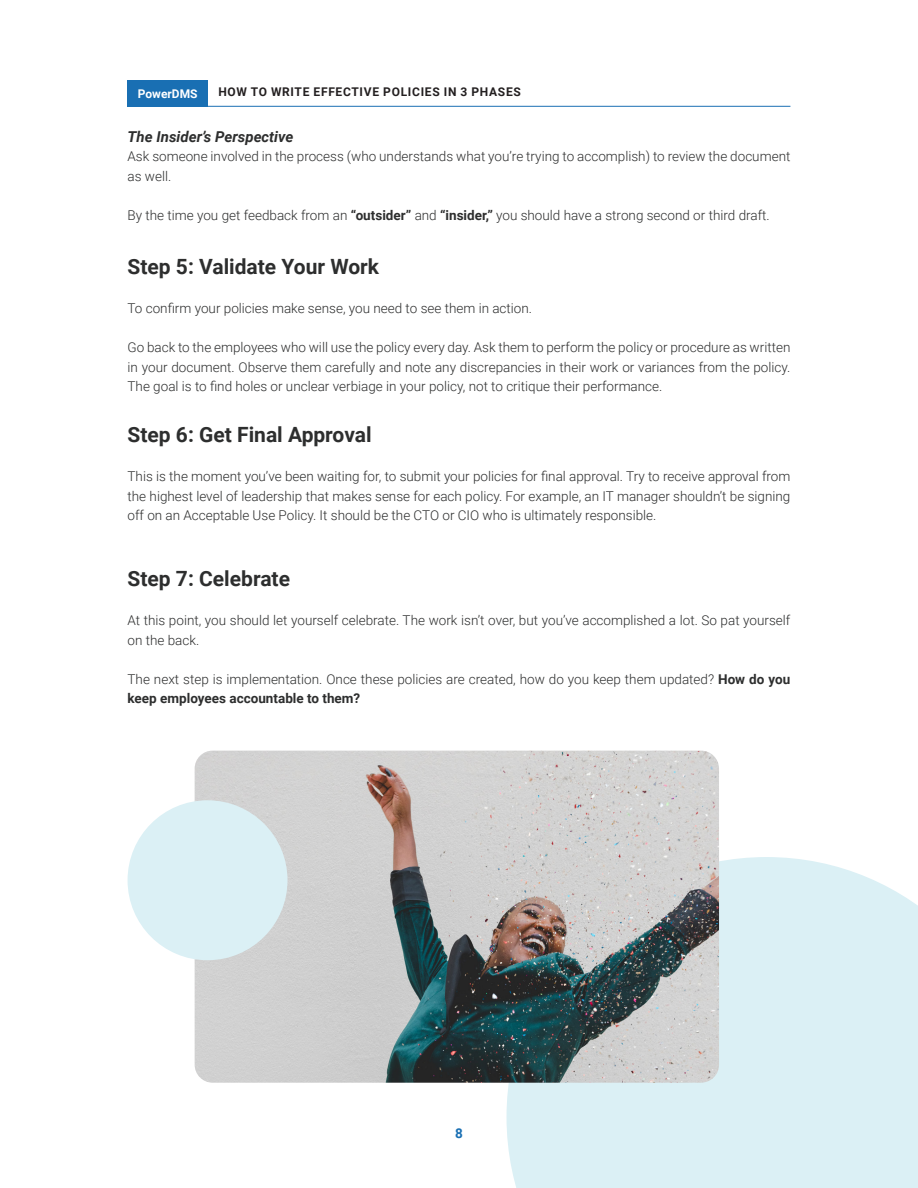
<style>
.page{position:relative;width:918px;height:1188px;background:#fff}
.page>*{position:absolute;margin:0;border:0;box-sizing:border-box;transform-origin:0 0}
.PowerDMS_-_Subheader{font:700 21px "Roboto";color:#2d2e2e}
.PowerDMS_-_Body_Text{font:italic 700 15px "Roboto";color:#2d2e2e}
.PowerDMS_-_Body_Text-2{font:300 13.5px/19.5px "Roboto";color:#2d2e2e}
.t1{font:700 13.5px "Roboto";color:#196fb3}
.t2{font:700 12px "Roboto";letter-spacing:.06em;color:#231f20}
.t3{font:700 12px "Roboto";color:#fff}
.s1{font-weight:700}
</style>
<div class="page">
<div style="left:128px;top:80px;width:80px;height:26px;background:#196fb3"></div>
<hr style="left:128px;top:106px;width:662px;height:1px;background:#196fb3">
<div style="left:507px;top:857px;width:411px;height:331px;background:#dbf0f5"></div>
<img style="left:195px;top:751px;width:524px;height:332px">
<div style="left:128px;top:800px;width:160px;height:160px;background:#dbf0f5;border-radius:50%"></div>
<p class="t3" style="left:138px;top:85px;width:61px">PowerDMS</p>
<p class="t2" style="left:218px;top:84px;width:304px">HOW TO WRITE EFFECTIVE POLICIES IN 3 PHASES</p>
<p class="PowerDMS_-_Body_Text" style="left:128px;top:126px;width:167px">The Insider’s Perspective</p>
<p class="PowerDMS_-_Body_Text-2" style="left:128px;top:146px;width:664px">Ask someone involved in the process (who understands what you’re trying to accomplish) to review the document as well.</p>
<p class="PowerDMS_-_Body_Text-2" style="left:128px;top:205px;width:644px">By the time you get feedback from an <span class="s1">“outsider”</span> and <span class="s1">“insider,”</span> you should have a strong second or third draft.</p>
<p class="PowerDMS_-_Subheader" style="left:128px;top:252px;width:253px">Step 5: Validate Your Work</p>
<p class="PowerDMS_-_Body_Text-2" style="left:128px;top:298px;width:406px">To confirm your policies make sense, you need to see them in action.</p>
<p class="PowerDMS_-_Body_Text-2" style="left:128px;top:337px;width:664px;text-align:justify">Go back to the employees who will use the policy every day. Ask them to perform the policy or procedure as written in your document. Observe them carefully and note any discrepancies in their work or variances from the policy.<br>The goal is to find holes or unclear verbiage in your policy, not to critique their performance.</p>
<p class="PowerDMS_-_Subheader" style="left:128px;top:420px;width:246px">Step 6: Get Final Approval</p>
<p class="PowerDMS_-_Body_Text-2" style="left:128px;top:466px;width:664px;text-align:justify">This is the moment you’ve been waiting for, to submit your policies for final approval. Try to receive approval from the highest level of leadership that makes sense for each policy. For example, an IT manager shouldn’t be signing off on an Acceptable Use Policy. It should be the CTO or CIO who is ultimately responsible.</p>
<p class="PowerDMS_-_Subheader" style="left:128px;top:564px;width:164px">Step 7: Celebrate</p>
<p class="PowerDMS_-_Body_Text-2" style="left:128px;top:610px;width:664px">At this point, you should let yourself celebrate. The work isn’t over, but you’ve accomplished a lot. So pat yourself on the back.</p>
<p class="PowerDMS_-_Body_Text-2" style="left:128px;top:669px;width:664px">The next step is implementation. Once these policies are created, how do you keep them updated? <span class="s1">How do you keep employees accountable to them?</span></p>
<p class="t1" style="left:455px;top:1124px;width:9px">8</p>
</div>
